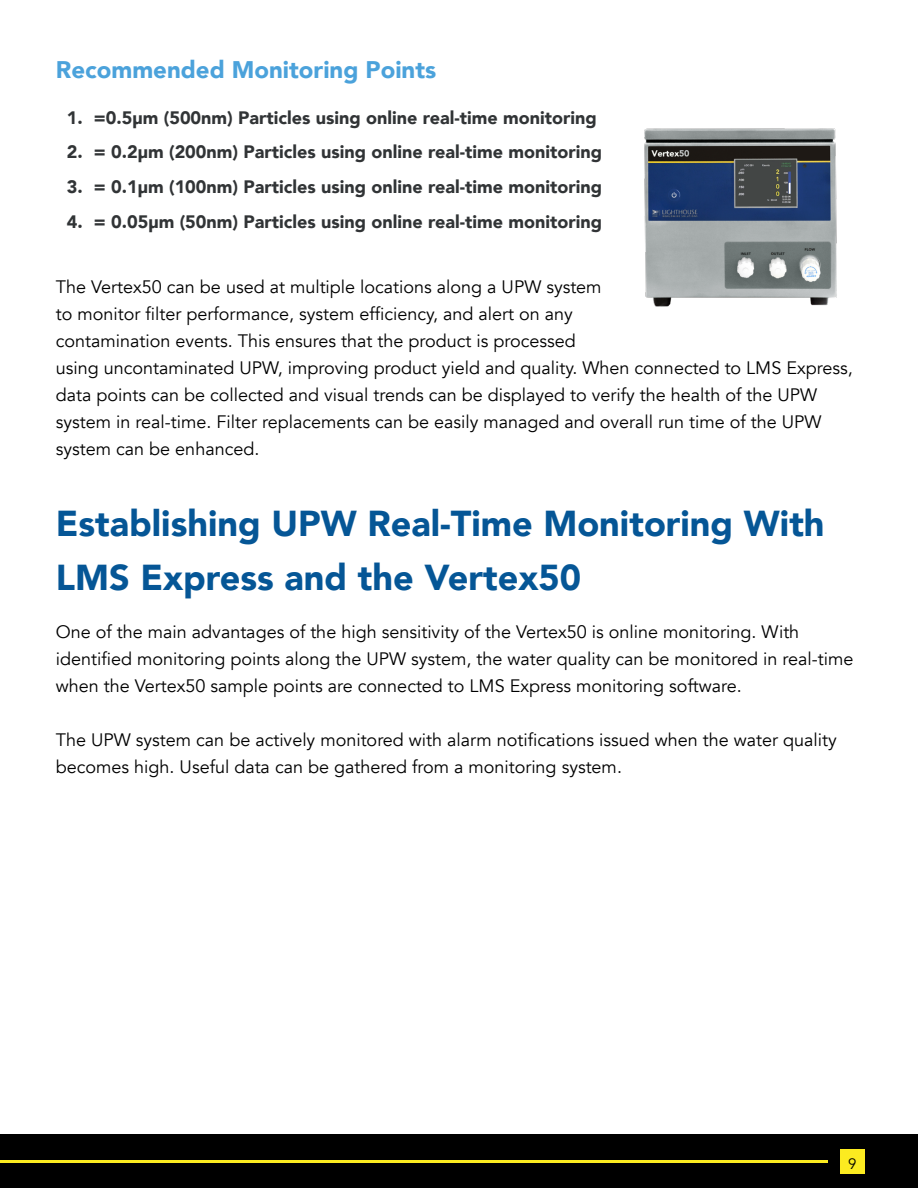
<style>
.page{position:relative;width:918px;height:1188px;background:#fff}
.page>*{position:absolute;margin:0;border:0;box-sizing:border-box;transform-origin:0 0}
.Main_Heading{font:900 36px/54px "Avenir";color:#055696}
.Subheading{font:900 24px "Avenir";color:#4ba2db}
.Paragraph_Body{font:18px/27px "Avenir";color:#000}
.t1{font:900 18px "Avenir";color:#313436}
.t2{font:15px "Avenir";color:#000}
</style>
<div class="page">
<div style="left:0;top:1134px;width:918px;height:54px;background:#000"></div>
<hr style="left:0;top:1160px;width:828px;height:2px;background:#fceb20">
<div style="left:840px;top:1149px;width:25px;height:25px;background:#fceb20"></div>
<img style="left:644px;top:128px;width:193px;height:179px">
<p class="Subheading" style="left:56px;top:49px;width:382px">Recommended Monitoring Points</p>
<p class="t1" style="left:67px;top:102px;width:532px">1. =0.5µm (500nm) Particles using online real-time monitoring</p>
<p class="t1" style="left:67px;top:137px;width:537px">2. = 0.2µm (200nm) Particles using online real-time monitoring</p>
<p class="t1" style="left:67px;top:172px;width:537px">3. = 0.1µm (100nm) Particles using online real-time monitoring</p>
<p class="t1" style="left:67px;top:206px;width:537px">4. = 0.05µm (50nm) Particles using online real-time monitoring</p>
<p class="Paragraph_Body" style="left:56px;top:273px;width:798px">The Vertex50 can be used at multiple locations along a UPW system<br>to monitor filter performance, system efficiency, and alert on any<br>contamination events. This ensures that the product is processed<br>using uncontaminated UPW, improving product yield and quality. When connected to LMS Express, data points can be collected and visual trends can be displayed to verify the health of the UPW system in real-time. Filter replacements can be easily managed and overall run time of the UPW system can be enhanced.</p>
<p class="Main_Heading" style="left:56px;top:495px;width:770px">Establishing UPW Real-Time Monitoring With<br>LMS Express and the Vertex50</p>
<p class="Paragraph_Body" style="left:56px;top:619px;width:799px">One of the main advantages of the high sensitivity of the Vertex50 is online monitoring. With identified monitoring points along the UPW system, the water quality can be monitored in real-time when the Vertex50 sample points are connected to LMS Express monitoring software.</p>
<p class="Paragraph_Body" style="left:56px;top:727px;width:782px">The UPW system can be actively monitored with alarm notifications issued when the water quality becomes high. Useful data can be gathered from a monitoring system.</p>
<p class="t2" style="left:848px;top:1155px;width:10px">9</p>
</div>
